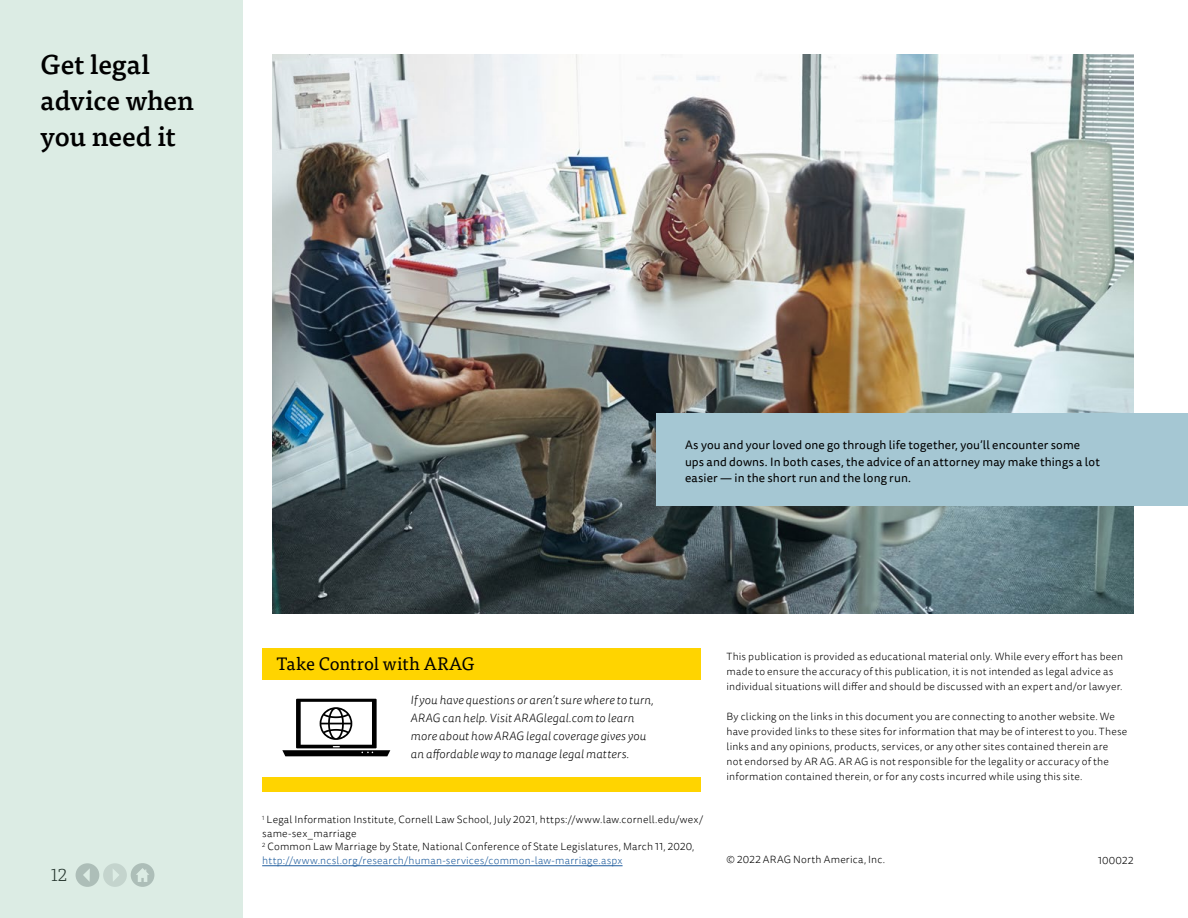
<style>
.page{position:relative;width:1188px;height:918px;background:#fff}
.page>*{position:absolute;margin:0;border:0;box-sizing:border-box;transform-origin:0 0}
.t1{font:500 27px/36px "Tisa OT";letter-spacing:-.01em;color:#000}
.t2{font:18px "Tisa OT";color:#000}
.t3{font:300 18px "Tisa OT";color:#000}
.t4{font:12px/16.5px "Tisa Sans OT";letter-spacing:.01em;color:#000}
.t5{font:italic 300 12px/18px "Tisa Sans OT";letter-spacing:.015em;color:#000}
.t6{font:300 10.5px/15px "Tisa Sans OT";letter-spacing:.015em;color:#000}
.s1{color:#215e9e}
</style>
<div class="page">
<div style="left:0;top:0;width:243px;height:918px;background:#dcece4"></div>
<div style="left:262px;top:777px;width:439px;height:15px;background:#ffd400"></div>
<div style="left:262px;top:648px;width:439px;height:31px;background:#ffd400"></div>
<svg style="left:282px;top:699px;width:108px;height:57px"></svg>
<hr style="left:262px;top:865px;width:361px;height:1px;background:#215e9e">
<img style="left:272px;top:54px;width:862px;height:559px">
<div style="left:656px;top:413px;width:532px;height:93px;background:#a5c7d3"></div>
<h1 class="t1" style="left:40px;top:47px;width:155px">Get legal advice when you need it</h1>
<h2 class="t3" style="left:51px;top:865px;width:18px">12</h2>
<p class="t4" style="left:685px;top:437px;width:416px">As you and your loved one go through life together, you’ll encounter some ups and downs. In both cases, the advice of an attorney may make things a lot easier — in the short run and the long run.</p>
<h2 class="t2" style="left:277px;top:653px;width:199px">Take Control with ARAG</h2>
<p class="t5" style="left:411px;top:692px;width:244px">If you have questions or aren’t sure where to turn, ARAG can help. Visit ARAGlegal.com to learn more about how ARAG legal coverage gives you an affordable way to manage legal matters.</p>
<p class="t6" style="left:727px;top:649px;width:398px">This publication is provided as educational material only. While every effort has been made to ensure the accuracy of this publication, it is not intended as legal advice as individual situations will differ and should be discussed with an expert and/or lawyer.</p>
<p class="t6" style="left:727px;top:709px;width:402px">By clicking on the links in this document you are connecting to another website. We have provided links to these sites for information that may be of interest to you. These links and any opinions, products, services, or any other sites contained therein are<br>not endorsed by AR AG. AR AG is not responsible for the legality or accuracy of the information contained therein, or for any costs incurred while using this site.</p>
<p class="t6" style="left:262px;top:813px;width:443px;line-height:13.5px"><sup>1</sup> Legal Information Institute, Cornell Law School, July 2021, https://www.law.cornell.edu/wex/ same-sex_marriage<br><sup>2</sup> Common Law Marriage by State, National Conference of State Legislatures, March 11, 2020, <span class="s1">http://www.ncsl.org/research/human-services/common-law-marriage.aspx</span></p>
<p class="t6" style="left:727px;top:852px;width:160px">© 2022 ARAG North America, Inc.</p>
<p class="t6" style="left:1098px;top:854px;width:37px">100022</p>
</div>
